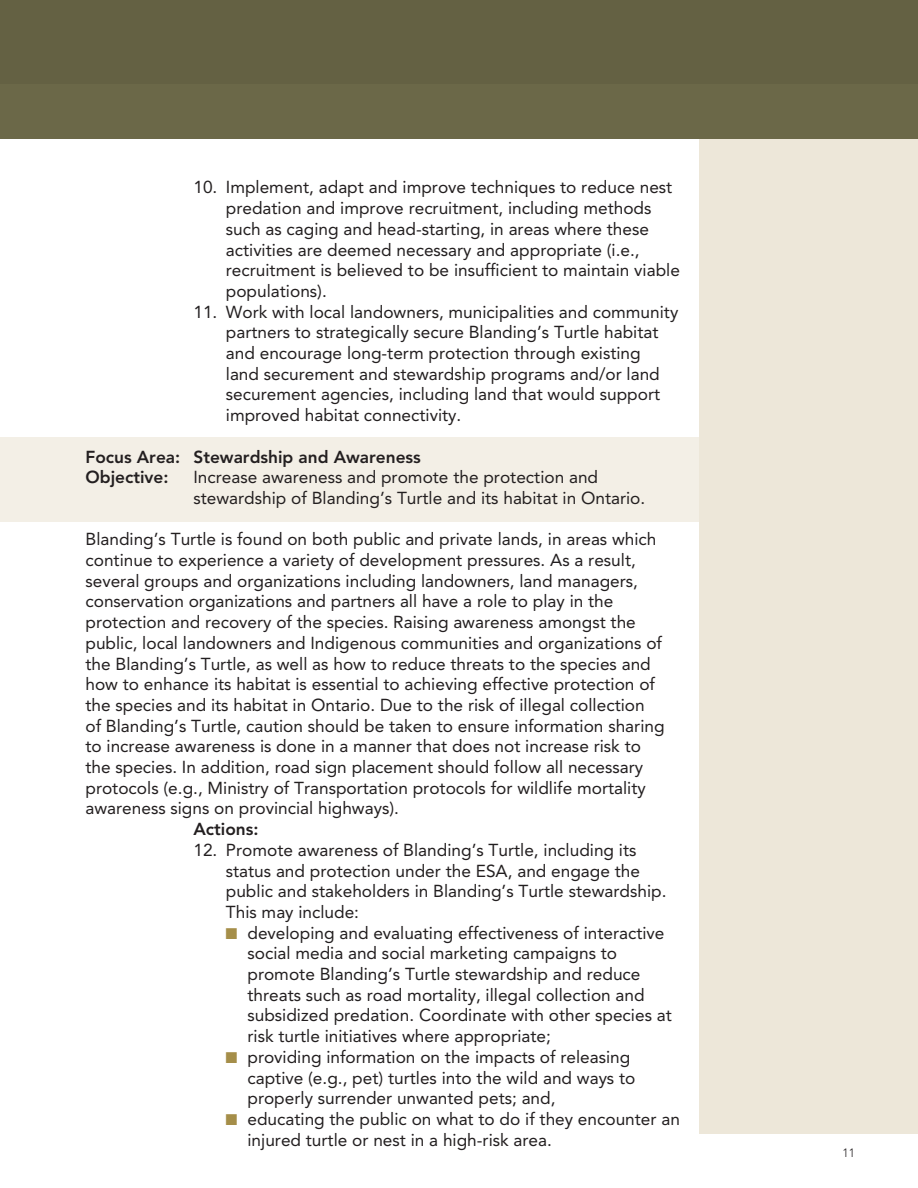
<style>
.page{position:relative;width:918px;height:1188px;background:#fff}
.page>*{position:absolute;margin:0;border:0;box-sizing:border-box;transform-origin:0 0}
.t1{font:17.25px/20.7px "Avenir LT Std";color:#231f20}
.t2{font:800 17.25px "Avenir LT Std";color:#231f20}
.t3{font:300 12px "Avenir LT Std";color:#231f20}
.s1{font-family:"Monotype Sorts";font-size:15px;color:#a58e49}
</style>
<div class="page">
<div style="left:0;top:437px;width:699px;height:85px;background:#f3efe6"></div>
<div style="left:699px;top:134px;width:219px;height:1000px;background:#ede7d9"></div>
<div style="left:0;top:0;width:918px;height:138px;background:#646143"></div>
<div style="left:1px;top:84px;width:917px;height:54px;background:#6d6a4a"></div>
<p class="t1" style="left:226px;top:177px;width:456px;text-indent:-32px">10. Implement, adapt and improve techniques to reduce nest predation and improve recruitment, including methods such as caging and head-starting, in areas where these activities are deemed necessary and appropriate (i.e., recruitment is believed to be insufficient to maintain viable populations).</p>
<p class="t1" style="left:226px;top:301px;width:454px;text-indent:-32px">11. Work with local landowners, municipalities and community partners to strategically secure Blanding’s Turtle habitat and encourage long-term protection through existing<br>land securement and stewardship programs and/or land securement agencies, including land that would support improved habitat connectivity.</p>
<p class="t2" style="left:85px;top:446px;width:337px">Focus Area: Stewardship and Awareness</p>
<p class="t2" style="left:85px;top:467px;width:85px">Objective:</p>
<p class="t1" style="left:193px;top:467px;width:453px">Increase awareness and promote the protection and stewardship of Blanding’s Turtle and its habitat in Ontario.</p>
<p class="t1" style="left:85px;top:529px;width:581px">Blanding’s Turtle is found on both public and private lands, in areas which continue to experience a variety of development pressures. As a result, several groups and organizations including landowners, land managers, conservation organizations and partners all have a role to play in the protection and recovery of the species. Raising awareness amongst the public, local landowners and Indigenous communities and organizations of the Blanding’s Turtle, as well as how to reduce threats to the species and how to enhance its habitat is essential to achieving effective protection of the species and its habitat in Ontario. Due to the risk of illegal collection of Blanding’s Turtle, caution should be taken to ensure information sharing to increase awareness is done in a manner that does not increase risk to the species. In addition, road sign placement should follow all necessary protocols (e.g., Ministry of Transportation protocols for wildlife mortality awareness signs on provincial highways).</p>
<p class="t2" style="left:193px;top:819px;width:67px">Actions:</p>
<p class="t1" style="left:193px;top:840px;width:25px">12.</p>
<p class="t1" style="left:226px;top:840px;width:442px">Promote awareness of Blanding’s Turtle, including its status and protection under the ESA, and engage the public and stakeholders in Blanding’s Turtle stewardship.<br>This may include:</p>
<p class="t1" style="left:247px;top:922px;width:426px;text-indent:-22px"><span class="s1">N</span> developing and evaluating effectiveness of interactive social media and social marketing campaigns to promote Blanding’s Turtle stewardship and reduce threats such as road mortality, illegal collection and subsidized predation. Coordinate with other species at risk turtle initiatives where appropriate;</p>
<p class="t1" style="left:247px;top:1047px;width:389px;text-indent:-22px"><span class="s1">N</span> providing information on the impacts of releasing captive (e.g., pet) turtles into the wild and ways to properly surrender unwanted pets; and,</p>
<p class="t1" style="left:247px;top:1109px;width:434px;text-indent:-22px"><span class="s1">N</span> educating the public on what to do if they encounter an injured turtle or nest in a high-risk area.</p>
<p class="t3" style="left:842px;top:1146px;width:14px">11</p>
</div>
